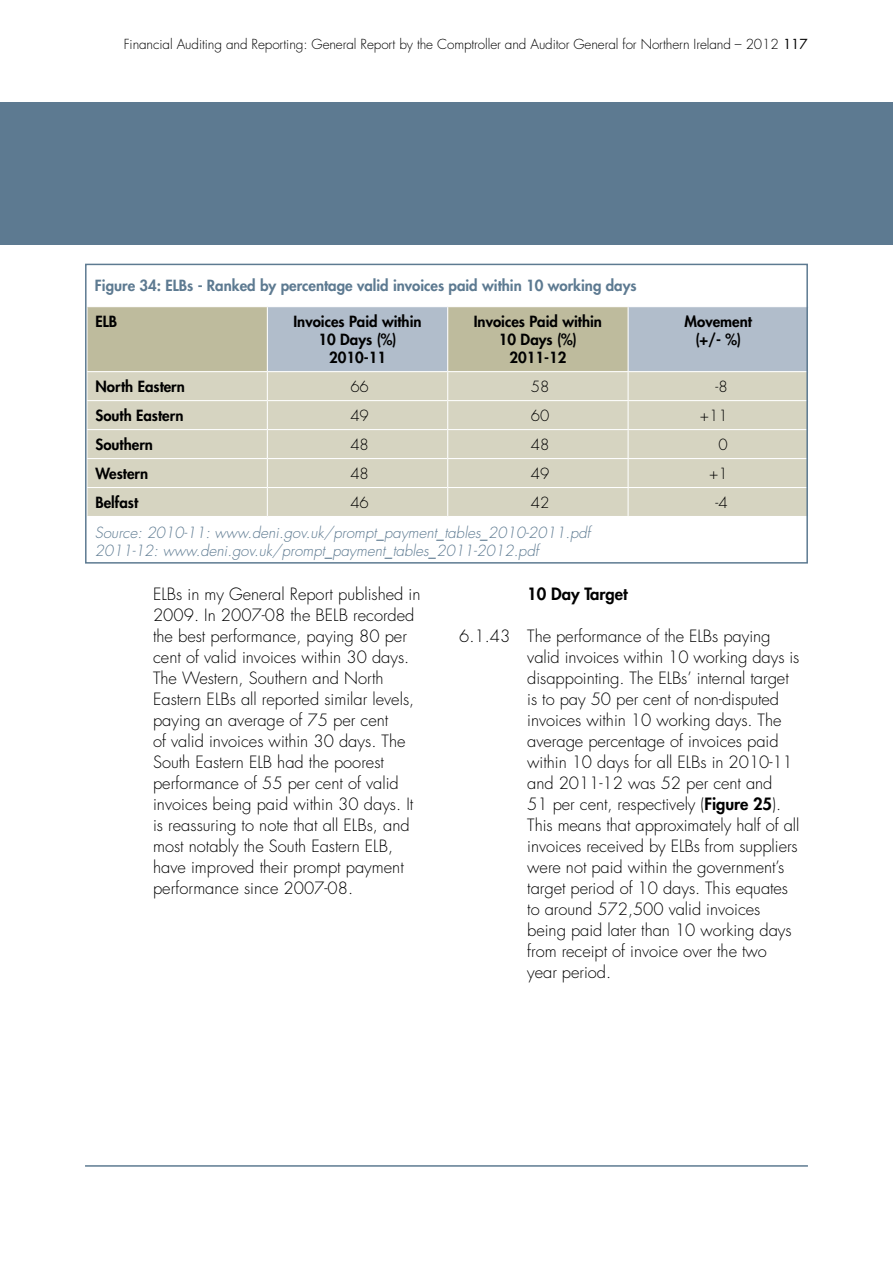
<style>
.page{position:relative;width:893px;height:1263px;background:#fff}
.page>*{position:absolute;margin:0;border:0;box-sizing:border-box;transform-origin:0 0}
.t1{font:300 16.5px/21px "Futura";letter-spacing:-.005em;color:#000}
.t2{font:800 16.5px "Futura";color:#000}
.t3{font:800 15px/18px "Futura";color:#000;text-align:center}
.t4{font:italic 300 15px/18px "Futura";color:#5d7a91}
.t5{font:800 15px "Futura";color:#5d7a91}
.t6{font:300 15px "Futura";color:#000}
.t7{font:300 13.5px "Futura";letter-spacing:-.005em;color:#000}
.s1{font-weight:400}
.s2{font-weight:800}
</style>
<div class="page">
<div style="left:0;top:102px;width:893px;height:142px;background:#5d7a91"></div>
<hr style="left:85px;top:1165px;width:723px;height:2px;background:#5d7a91">
<svg style="left:88px;top:307px;width:717px;height:209px;background:#cdcdbe"></svg>
<hr style="left:86px;top:371px;width:181px;height:1px;background:#fff">
<hr style="left:448px;top:371px;width:180px;height:1px;background:#fff">
<hr style="left:267px;top:307px;width:1px;height:64px;background:#fff">
<hr style="left:447px;top:307px;width:1px;height:64px;background:#fff">
<hr style="left:267px;top:371px;width:181px;height:1px;background:#fff">
<hr style="left:628px;top:307px;width:1px;height:64px;background:#fff">
<hr style="left:628px;top:371px;width:181px;height:1px;background:#fff">
<div style="left:85px;top:264px;width:723px;height:300px;border:2px solid #5d7a91"></div>
<p class="t7" style="left:124px;top:35px;width:686px">Financial Auditing and Reporting: General Report by the Comptroller and Auditor General for Northern Ireland – 2012 <span class="s1">117</span></p>
<p class="t5" style="left:95px;top:276px;width:543px">Figure 34: ELBs - Ranked by percentage valid invoices paid within 10 working days</p>
<p class="t3" style="left:95px;top:312px;width:23px">ELB</p>
<p class="t3" style="left:293px;top:312px;width:130px">Invoices Paid within<br>10 Days (%)<br>2010-11</p>
<p class="t3" style="left:474px;top:312px;width:130px">Invoices Paid within<br>10 Days (%)<br>2011-12</p>
<p class="t3" style="left:685px;top:312px;width:69px">Movement (+/- %)</p>
<p class="t3" style="left:95px;top:377px;width:91px">North Eastern</p>
<p class="t6" style="left:350px;top:377px;width:20px">66</p>
<p class="t6" style="left:531px;top:377px;width:20px">58</p>
<p class="t6" style="left:715px;top:377px;width:14px">-8</p>
<p class="t3" style="left:95px;top:406px;width:89px">South Eastern</p>
<p class="t6" style="left:350px;top:406px;width:20px">49</p>
<p class="t6" style="left:531px;top:406px;width:20px">60</p>
<p class="t6" style="left:700px;top:406px;width:29px">+11</p>
<p class="t3" style="left:95px;top:435px;width:59px">Southern</p>
<p class="t6" style="left:350px;top:434px;width:20px">48</p>
<p class="t6" style="left:531px;top:434px;width:20px">48</p>
<p class="t6" style="left:718px;top:434px;width:11px">0</p>
<p class="t3" style="left:95px;top:464px;width:54px">Western</p>
<p class="t6" style="left:350px;top:463px;width:20px">48</p>
<p class="t6" style="left:531px;top:463px;width:20px">49</p>
<p class="t6" style="left:709px;top:463px;width:20px">+1</p>
<p class="t3" style="left:95px;top:493px;width:44px">Belfast</p>
<p class="t6" style="left:350px;top:492px;width:20px">46</p>
<p class="t6" style="left:531px;top:492px;width:20px">42</p>
<p class="t6" style="left:715px;top:492px;width:14px">-4</p>
<p class="t4" style="left:95px;top:524px;width:497px">Source: 2010-11: www.deni.gov.uk/prompt_payment_tables_2010-2011.pdf<br>2011-12: www.deni.gov.uk/prompt_payment_tables_2011-2012.pdf</p>
<p class="t1" style="left:153px;top:584px;width:269px">ELBs in my General Report published in 2009. In 2007-08 the BELB recorded the best performance, paying 80 per cent of valid invoices within 30 days.<br>The Western, Southern and North Eastern ELBs all reported similar levels, paying an average of 75 per cent<br>of valid invoices within 30 days. The South Eastern ELB had the poorest performance of 55 per cent of valid invoices being paid within 30 days. It is reassuring to note that all ELBs, and most notably the South Eastern ELB, have improved their prompt payment performance since 2007-08.</p>
<p class="t2" style="left:527px;top:583px;width:102px">10 Day Target</p>
<p class="t1" style="left:527px;top:626px;width:274px;text-indent:-68px">6.1.43 The performance of the ELBs paying valid invoices within 10 working days is disappointing. The ELBs’ internal target is to pay 50 per cent of non-disputed invoices within 10 working days. The average percentage of invoices paid within 10 days for all ELBs in 2010-11 and 2011-12 was 52 per cent and<br>51 per cent, respectively (<span class="s2">Figure 25</span>).<br>This means that approximately half of all invoices received by ELBs from suppliers were not paid within the government’s target period of 10 days. This equates to around 572,500 valid invoices being paid later than 10 working days from receipt of invoice over the two year period.</p>
</div>
